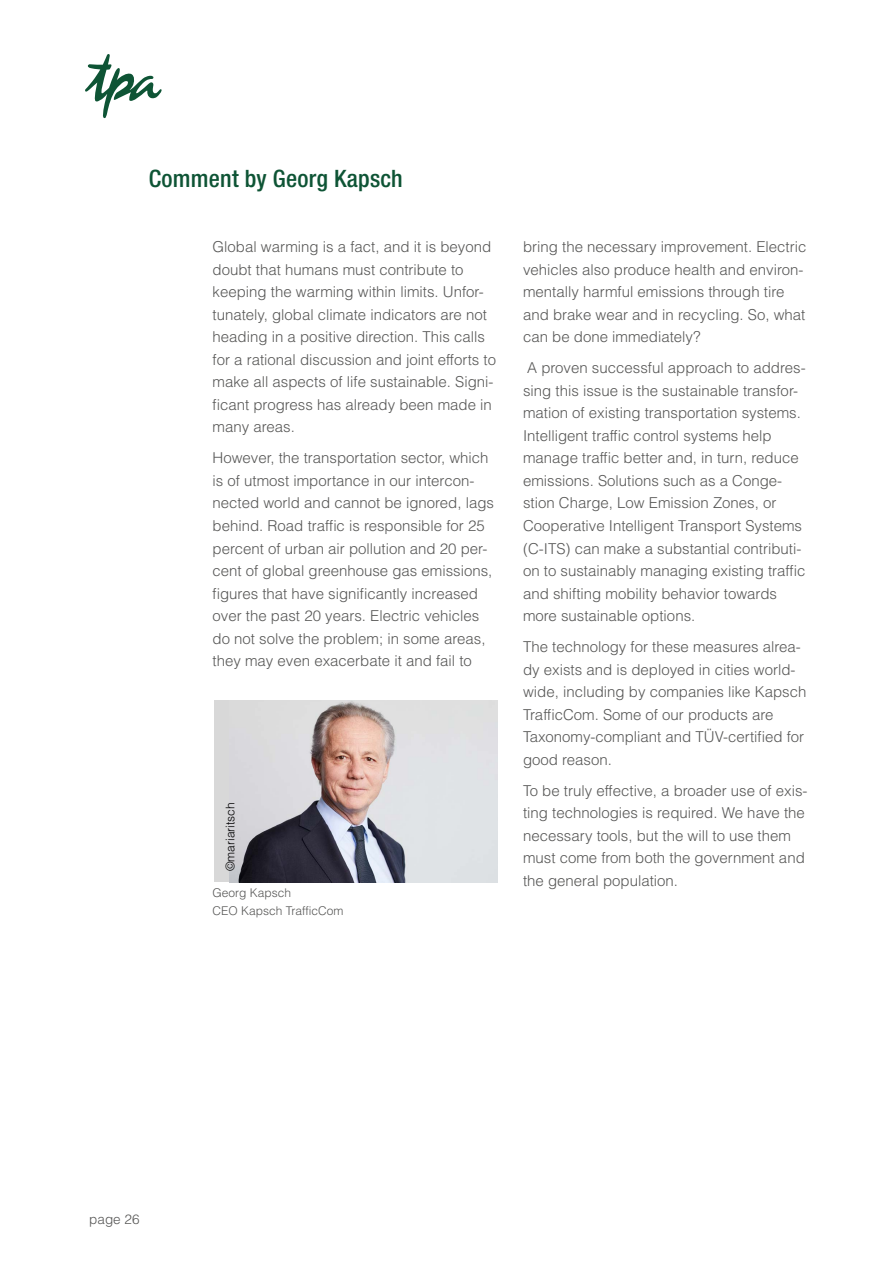
<style>
.page{position:relative;width:893px;height:1263px;background:#fff}
.page>*{position:absolute;margin:0;border:0;box-sizing:border-box;transform-origin:0 0}
.Überschrift_3{font:500 condensed 24px "Helvetica Neue LT Pro";letter-spacing:.01em;color:#0e5435}
.Fließtext{font:300 15px/22.5px "Helvetica LT Std";color:#575756}
.t1{font:300 13.5px "Helvetica LT Std";color:#575756}
.Fließtext-2{font:300 12px "Helvetica LT Std";color:#575756}
.Fließtext-3{font:300 12px "Helvetica LT Std";color:#000}
</style>
<div class="page">
<svg style="left:85px;top:54px;width:77px;height:64px"></svg>
<div style="left:214px;top:701px;width:283px;height:181px;background:#d8d8d8"></div>
<img style="left:230px;top:702px;width:267px;height:180px">
<p class="Überschrift_3" style="left:149px;top:164px;width:255px">Comment by Georg Kapsch</p>
<p class="Fließtext" style="left:213px;top:236px;width:285px">Global warming is a fact, and it is beyond doubt that humans must contribute to keeping the warming within limits. Unfor&shy;tunately, global climate indicators are not heading in a positive direction. This calls for a rational discussion and joint efforts to make all aspects of life sustainable. Signi&shy;ficant progress has already been made in many areas.</p>
<p class="Fließtext" style="left:213px;top:447px;width:283px">However, the transportation sector, which is of utmost importance in our intercon&shy;nected world and cannot be ignored, lags behind. Road traffic is responsible for 25 percent of urban air pollution and 20 per&shy;cent of global greenhouse gas emissions, figures that have significantly increased over the past 20 years. Electric vehicles do not solve the problem; in some areas, they may even exacerbate it and fail to</p>
<p class="Fließtext-3" style="left:223px;top:871px;width:70px;rotate:-90deg">©mariaritsch</p>
<p class="Fließtext-2" style="left:213px;top:885px;width:80px">Georg Kapsch</p>
<p class="Fließtext-2" style="left:213px;top:903px;width:132px">CEO Kapsch TrafficCom</p>
<p class="Fließtext" style="left:523px;top:236px;width:285px">bring the necessary improvement. Electric vehicles also produce health and environ&shy;mentally harmful emissions through tire and brake wear and in recycling. So, what can be done immediately?</p>
<p class="Fließtext" style="left:523px;top:357px;width:284px">A proven successful approach to addres&shy;sing this issue is the sustainable transfor&shy;mation of existing transportation systems.<br>Intelligent traffic control systems help manage traffic better and, in turn, reduce emissions. Solutions such as a Conge&shy;stion Charge, Low Emission Zones, or Cooperative Intelligent Transport Systems (C-ITS) can make a substantial contributi&shy;on to sustainably managing existing traffic and shifting mobility behavior towards more sustainable options.</p>
<p class="Fließtext" style="left:523px;top:635px;width:285px">The technology for these measures alrea&shy;dy exists and is deployed in cities world&shy;wide, including by companies like Kapsch TrafficCom. Some of our products are Taxonomy-compliant and TÜV-certified for good reason.</p>
<p class="Fließtext" style="left:523px;top:779px;width:286px">To be truly effective, a broader use of exis&shy;ting technologies is required. We have the necessary tools, but the will to use them must come from both the government and the general population.</p>
<p class="t1" style="left:89px;top:1211px;width:52px">page 26</p>
</div>
